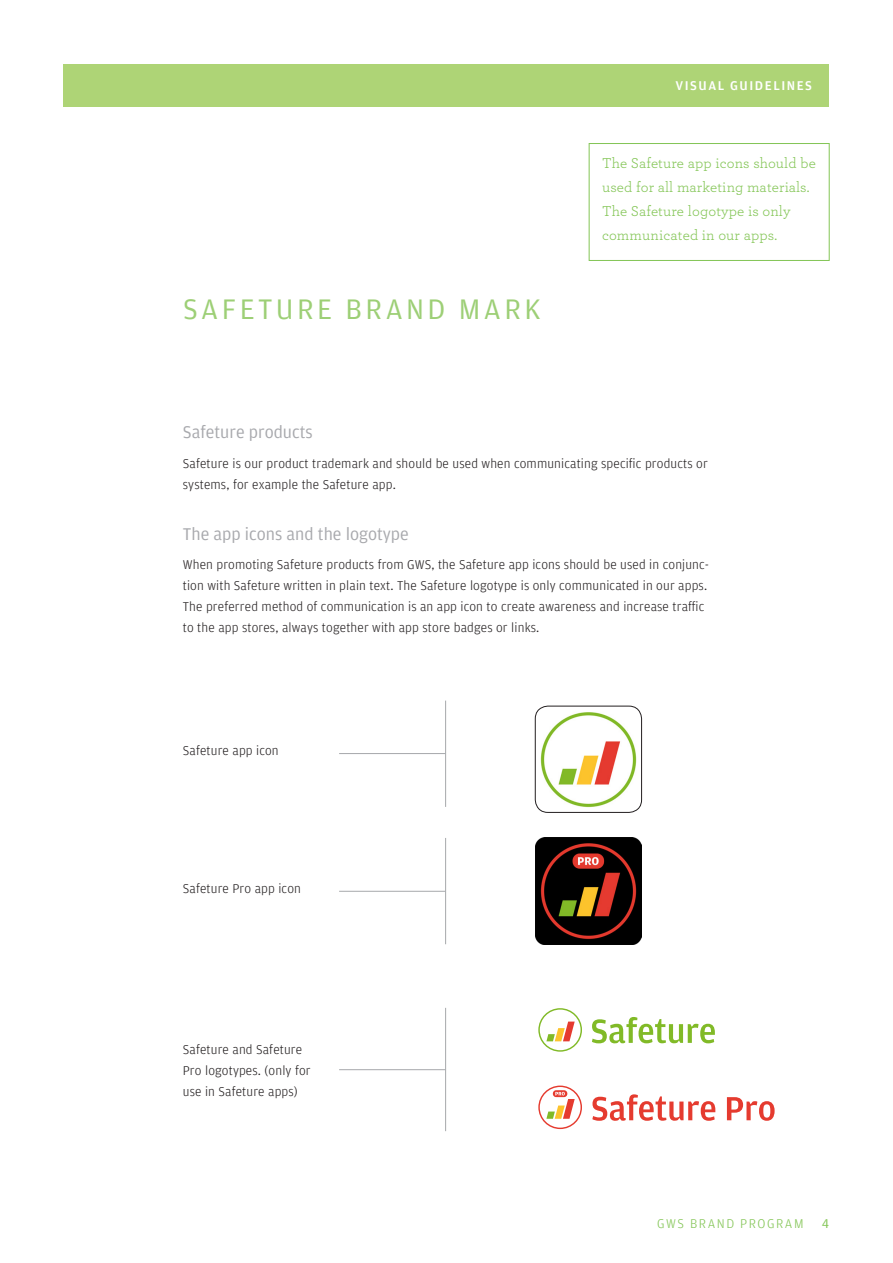
<style>
.page{position:relative;width:893px;height:1263px;background:#fff}
.page>*{position:absolute;margin:0;border:0;box-sizing:border-box;transform-origin:0 0}
.t1{font:30px "Amplitude Aubi";letter-spacing:.115em;color:#9dcf76}
.t2{font:18px "Amplitude Aubi";color:#a8a9ad}
.t3{font:15px/24px "Archer Pro";letter-spacing:.01em;color:#83c555}
.t4{font:300 13.5px/21px "Amplitude Aubi";letter-spacing:.01em;color:#231f20}
.t5{font:500 13.5px "Amplitude Aubi";letter-spacing:.115em;color:#fff}
.t6{font:300 13.5px "Amplitude Aubi";letter-spacing:.115em;color:#83c555}
.t7{font:13.5px "Amplitude Aubi";color:#83c555}
</style>
<div class="page">
<div style="left:64px;top:64px;width:765px;height:42px;background:#aed476"></div>
<svg style="left:592px;top:1094px;width:183px;height:27px"></svg>
<div style="left:538px;top:1085px;width:44px;height:44px;border:1px solid #e53b2f;border-radius:50%"></div>
<svg style="left:546px;top:1090px;width:29px;height:29px"></svg>
<svg style="left:592px;top:1017px;width:123px;height:26px"></svg>
<div style="left:538px;top:1008px;width:44px;height:44px;border:1px solid #81ba27;border-radius:50%"></div>
<svg style="left:546px;top:1021px;width:29px;height:20px"></svg>
<img style="left:535px;top:706px;width:107px;height:106px">
<div style="left:535px;top:706px;width:107px;height:107px;border:1px solid #231f20;border-radius:13px"></div>
<img style="left:535px;top:838px;width:107px;height:106px">
<hr style="left:445px;top:701px;width:1px;height:106px;background:#a6a8ab">
<hr style="left:339px;top:753px;width:106px;height:1px;background:#a6a8ab">
<hr style="left:339px;top:891px;width:106px;height:1px;background:#a6a8ab">
<hr style="left:339px;top:1069px;width:106px;height:1px;background:#a6a8ab">
<hr style="left:445px;top:838px;width:1px;height:106px;background:#a6a8ab">
<hr style="left:445px;top:1008px;width:1px;height:123px;background:#a6a8ab">
<div style="left:589px;top:143px;width:240px;height:118px;border:1px solid #83c555"></div>
<p class="t5" style="left:675px;top:77px;width:138px">VISUAL GUIDELINES</p>
<h1 class="t1" style="left:183px;top:290px;width:359px">SAFETURE BRAND MARK</h1>
<p class="t3" style="left:602px;top:151px;width:215px">The Safeture app icons should be used for all marketing materials.<br>The Safeture logotype is only communicated in our apps.</p>
<h2 class="t2" style="left:183px;top:421px;width:131px">Safeture products</h2>
<p class="t4" style="left:183px;top:452px;width:526px">Safeture is our product trademark and should be used when communicating specific products or systems, for example the Safeture app.</p>
<h2 class="t2" style="left:183px;top:522px;width:227px">The app icons and the logotype</h2>
<p class="t4" style="left:183px;top:554px;width:528px">When promoting Safeture products from GWS, the Safeture app icons should be used in conjunc&shy;tion with Safeture written in plain text. The Safeture logotype is only communicated in our apps.<br>The preferred method of communication is an app icon to create awareness and increase traffic to the app stores, always together with app store badges or links.</p>
<p class="t4" style="left:183px;top:740px;width:97px">Safeture app icon</p>
<p class="t4" style="left:183px;top:877px;width:120px">Safeture Pro app icon</p>
<p class="t4" style="left:183px;top:1038px;width:129px">Safeture and Safeture<br>Pro logotypes. (only for use in Safeture apps)</p>
<p class="t6" style="left:657px;top:1215px;width:148px">GWS BRAND PROGRAM</p>
<p class="t7" style="left:822px;top:1215px;width:9px">4</p>
</div>
